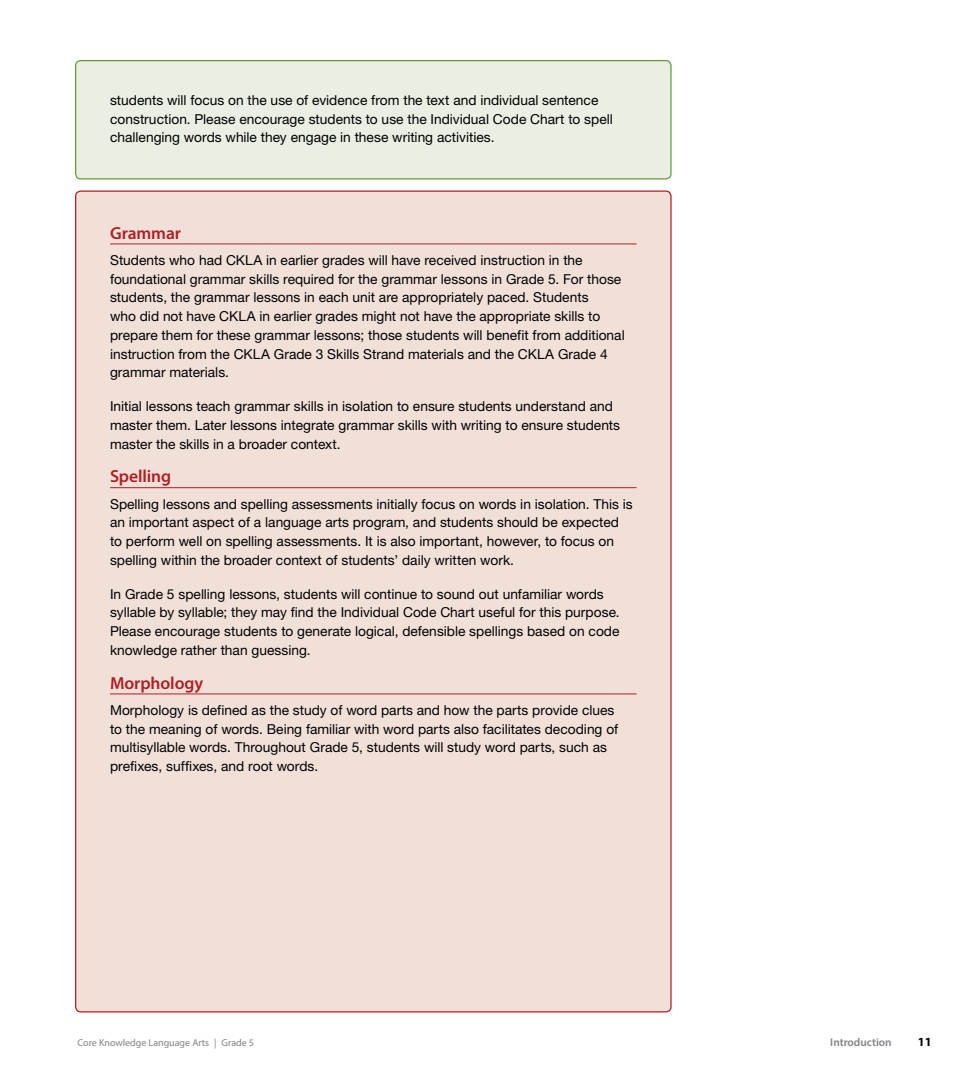
<style>
.page{position:relative;width:968px;height:1080px;background:#fff}
.page>*{position:absolute;margin:0;border:0;box-sizing:border-box;transform-origin:0 0}
.t1{font:600 17.5px "Myriad Pro";letter-spacing:-.005em;color:#b01e24}
.t2{font:13.75px/18.8px "Helvetica Neue LT Std";color:#000}
.t3{font:700 12.5px "Myriad Pro";color:#000}
.t4{font:600 11.25px "Myriad Pro";color:#808285}
.t5{font:10px "Myriad Pro";color:#808285}
</style>
<div class="page">
<div style="left:76px;top:61px;width:595px;height:118px;background:#eaeee3;border-radius:5px"></div>
<div style="left:75px;top:60px;width:596px;height:120px;border:1px solid #659941;border-radius:5px"></div>
<div style="left:76px;top:191px;width:595px;height:821px;background:#f1e0d8;border-radius:5px"></div>
<hr style="left:110px;top:244px;width:526px;height:1px;background:#b01e24">
<hr style="left:110px;top:487px;width:526px;height:1px;background:#b01e24">
<hr style="left:110px;top:694px;width:526px;height:1px;background:#b01e24">
<p class="t2" style="left:110px;top:90px;width:504px">students will focus on the use of evidence from the text and individual sentence construction. Please encourage students to use the Individual Code Chart to spell challenging words while they engage in these writing activities.</p>
<p class="t1" style="left:110px;top:222px;width:72px">Grammar</p>
<p class="t2" style="left:110px;top:250px;width:516px">Students who had CKLA in earlier grades will have received instruction in the foundational grammar skills required for the grammar lessons in Grade 5. For those students, the grammar lessons in each unit are appropriately paced. Students<br>who did not have CKLA in earlier grades might not have the appropriate skills to prepare them for these grammar lessons; those students will benefit from additional instruction from the CKLA Grade 3 Skills Strand materials and the CKLA Grade 4 grammar materials.</p>
<p class="t2" style="left:110px;top:397px;width:511px">Initial lessons teach grammar skills in isolation to ensure students understand and master them. Later lessons integrate grammar skills with writing to ensure students master the skills in a broader context.</p>
<p class="t1" style="left:110px;top:465px;width:63px">Spelling</p>
<p class="t2" style="left:110px;top:494px;width:524px">Spelling lessons and spelling assessments initially focus on words in isolation. This is an important aspect of a language arts program, and students should be expected to perform well on spelling assessments. It is also important, however, to focus on spelling within the broader context of students’ daily written work.</p>
<p class="t2" style="left:110px;top:584px;width:511px">In Grade 5 spelling lessons, students will continue to sound out unfamiliar words syllable by syllable; they may find the Individual Code Chart useful for this purpose.<br>Please encourage students to generate logical, defensible spellings based on code knowledge rather than guessing.</p>
<p class="t1" style="left:110px;top:672px;width:95px">Morphology</p>
<p class="t2" style="left:110px;top:700px;width:509px">Morphology is defined as the study of word parts and how the parts provide clues to the meaning of words. Being familiar with word parts also facilitates decoding of multisyllable words. Throughout Grade 5, students will study word parts, such as prefixes, suffixes, and root words.</p>
<p class="t5" style="left:78px;top:1037px;width:178px">Core Knowledge Language Arts | Grade 5</p>
<p class="t4" style="left:830px;top:1035px;width:63px">Introduction</p>
<p class="t3" style="left:917px;top:1034px;width:15px">11</p>
</div>
